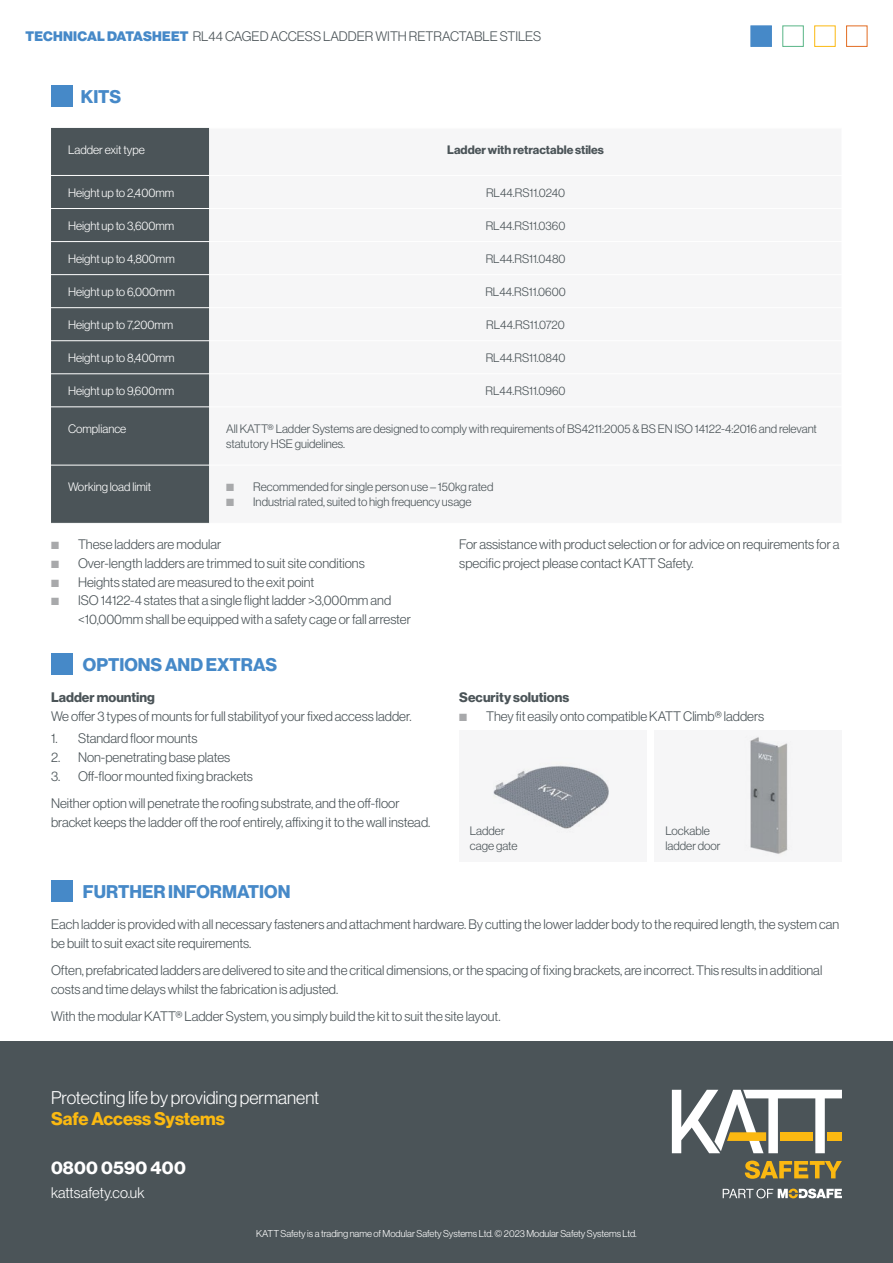
<style>
.page{position:relative;width:893px;height:1263px;background:#fff}
.page>*{position:absolute;margin:0;border:0;box-sizing:border-box;transform-origin:0 0}
.t1{font:18px "N Haas Grotesk DS Pro 75 Bd";color:#4689c8}
.t2{font:18px "N Haas Grotesk DS Pro 45 Lt";color:#fff}
.t3{font:18px "N Haas Grotesk DS Pro 75 Bd";color:#fbb911}
.t4{font:18px "N Haas Grotesk DS Pro 75 Bd";letter-spacing:.01em;color:#fff}
.t5{font:15px "N Haas Grotesk DS Pro 45 Lt";color:#fff}
.t6{font:13.5px/18.8px "N Haas Grotesk DS Pro 45 Lt";color:#4b5458}
.t7{font:13.5px "N Haas Grotesk DS Pro 75 Bd";color:#4b5458}
.t8{font:12px/15px "N Haas Grotesk DS Pro 45 Lt";color:#4b5458}
.t9{font:12px "N Haas Grotesk DS Pro 45 Lt";color:#fff}
.t10{font:12px "N Haas Grotesk DS Pro 75 Bd";color:#4b5458}
.t11{font:9.75px "N Haas Grotesk DS Pro 45 Lt";color:#fff}
.s1{font-family:"N Haas Grotesk DS Pro 95 Blk";color:#4689c8}
.s2{color:#a8a9ab}
</style>
<div class="page">
<div style="left:51px;top:85px;width:21px;height:21px;background:#4689c8"></div>
<div style="left:782px;top:26px;width:22px;height:21px;border:1px solid #58b586"></div>
<div style="left:750px;top:26px;width:22px;height:21px;background:#4689c8;border:1px solid #4689c8"></div>
<div style="left:814px;top:26px;width:22px;height:21px;border:1px solid #fbb911"></div>
<div style="left:846px;top:26px;width:21px;height:21px;border:1px solid #e26c22"></div>
<div style="left:0;top:1042px;width:893px;height:221px;background:#4b5458"></div>
<svg style="left:672px;top:1090px;width:170px;height:63px"></svg>
<div style="left:780px;top:1132px;width:33px;height:9px;background:#fbb811"></div>
<div style="left:827px;top:1132px;width:15px;height:9px;background:#fbb811"></div>
<svg style="left:745px;top:1160px;width:97px;height:19px"></svg>
<svg style="left:723px;top:1188px;width:119px;height:10px"></svg>
<div style="left:51px;top:128px;width:158px;height:395px;background:#4b5458"></div>
<hr style="left:51px;top:175px;width:158px;height:1px;background:#fff">
<hr style="left:51px;top:208px;width:158px;height:1px;background:#fff">
<hr style="left:51px;top:241px;width:158px;height:1px;background:#fff">
<hr style="left:51px;top:274px;width:158px;height:1px;background:#fff">
<hr style="left:51px;top:307px;width:158px;height:1px;background:#fff">
<hr style="left:51px;top:340px;width:158px;height:1px;background:#fff">
<hr style="left:51px;top:373px;width:158px;height:1px;background:#fff">
<hr style="left:51px;top:406px;width:158px;height:1px;background:#fff">
<hr style="left:51px;top:465px;width:158px;height:1px;background:#fff">
<div style="left:51px;top:654px;width:21px;height:21px;background:#4689c8"></div>
<div style="left:655px;top:730px;width:187px;height:132px;background:#f6f6f7"></div>
<img style="left:750px;top:737px;width:38px;height:117px">
<div style="left:459px;top:730px;width:187px;height:132px;background:#f6f6f7"></div>
<img style="left:493px;top:765px;width:116px;height:64px">
<div style="left:51px;top:880px;width:21px;height:21px;background:#4689c8"></div>
<p class="t6" style="left:26px;top:27px;width:517px"><span class="s1">TECHNICAL DATASHEET</span> RL44 CAGED ACCESS LADDER WITH RETRACTABLE STILES</p>
<h1 class="t1" style="left:81px;top:86px;width:42px">KITS</h1>
<p class="t9" style="left:68px;top:143px;width:78px">Ladder exit type</p>
<p class="t10" style="left:447px;top:143px;width:158px">Ladder with retractable stiles</p>
<p class="t9" style="left:68px;top:186px;width:108px">Height up to 2,400mm</p>
<p class="t8" style="left:486px;top:185px;width:81px">RL44.RS11.0240</p>
<p class="t9" style="left:68px;top:219px;width:108px">Height up to 3,600mm</p>
<p class="t8" style="left:486px;top:218px;width:81px">RL44.RS11.0360</p>
<p class="t9" style="left:68px;top:252px;width:108px">Height up to 4,800mm</p>
<p class="t8" style="left:486px;top:251px;width:81px">RL44.RS11.0480</p>
<p class="t9" style="left:68px;top:285px;width:108px">Height up to 6,000mm</p>
<p class="t8" style="left:485px;top:284px;width:82px">RL44.RS11.0600</p>
<p class="t9" style="left:68px;top:318px;width:107px">Height up to 7,200mm</p>
<p class="t8" style="left:486px;top:317px;width:80px">RL44.RS11.0720</p>
<p class="t9" style="left:68px;top:351px;width:108px">Height up to 8,400mm</p>
<p class="t8" style="left:486px;top:350px;width:81px">RL44.RS11.0840</p>
<p class="t9" style="left:68px;top:384px;width:108px">Height up to 9,600mm</p>
<p class="t8" style="left:486px;top:383px;width:81px">RL44.RS11.0960</p>
<p class="t9" style="left:68px;top:422px;width:60px">Compliance</p>
<p class="t8" style="left:226px;top:421px;width:592px">All KATT® Ladder Systems are designed to comply with requirements of BS4211:2005 &amp; BS EN ISO 14122-4:2016 and relevant statutory HSE guidelines.</p>
<p class="t9" style="left:68px;top:480px;width:85px">Working load limit</p>
<p class="t8" style="left:226px;top:480px;width:269px"><span class="s2">■</span> Recommended for single person use – 150kg rated</p>
<p class="t8" style="left:226px;top:495px;width:247px"><span class="s2">■</span> Industrial rated, suited to high frequency usage</p>
<p class="t6" style="left:51px;top:535px;width:172px"><span class="s2">■</span> These ladders are modular</p>
<p class="t6" style="left:51px;top:554px;width:315px"><span class="s2">■</span> Over-length ladders are trimmed to suit site conditions</p>
<p class="t6" style="left:51px;top:573px;width:265px"><span class="s2">■</span> Heights stated are measured to the exit point</p>
<p class="t6" style="left:78px;top:591px;width:334px;text-indent:-27px"><span class="s2">■</span> ISO 14122-4 states that a single flight ladder &gt;3,000mm and &lt;10,000mm shall be equipped with a safety cage or fall arrester</p>
<h1 class="t1" style="left:83px;top:654px;width:196px">OPTIONS AND EXTRAS</h1>
<p class="t7" style="left:51px;top:689px;width:105px">Ladder mounting</p>
<p class="t6" style="left:51px;top:706px;width:362px">We offer 3 types of mounts for full stabilityof your fixed access ladder.</p>
<p class="t6" style="left:51px;top:729px;width:148px">1. Standard floor mounts</p>
<p class="t6" style="left:51px;top:748px;width:181px">2. Non-penetrating base plates</p>
<p class="t6" style="left:51px;top:762px;width:350px;line-height:27.3px">3. Off-floor mounted fixing brackets<br>Neither option will penetrate the roofing substrate, and the off-floor</p>
<p class="t6" style="left:51px;top:812px;width:381px">bracket keeps the ladder off the roof entirely, affixing it to the wall instead.</p>
<p class="t6" style="left:459px;top:535px;width:382px">For assistance with product selection or for advice on requirements for a specific project please contact KATT Safety.</p>
<p class="t7" style="left:459px;top:689px;width:111px">Security solutions</p>
<p class="t6" style="left:459px;top:706px;width:306px"><span class="s2">■</span> They fit easily onto compatible KATT Climb® ladders</p>
<p class="t8" style="left:470px;top:824px;width:49px">Ladder cage gate</p>
<p class="t8" style="left:665px;top:824px;width:57px">Lockable ladder door</p>
<h1 class="t1" style="left:83px;top:881px;width:209px">FURTHER INFORMATION</h1>
<p class="t6" style="left:51px;top:915px;width:790px">Each ladder is provided with all necessary fasteners and attachment hardware. By cutting the lower ladder body to the required length, the system can be built to suit exact site requirements.</p>
<p class="t6" style="left:51px;top:961px;width:773px">Often, prefabricated ladders are delivered to site and the critical dimensions, or the spacing of fixing brackets, are incorrect. This results in additional costs and time delays whilst the fabrication is adjusted.</p>
<p class="t6" style="left:51px;top:1007px;width:451px">With the modular KATT® Ladder System, you simply build the kit to suit the site layout.</p>
<h1 class="t2" style="left:51px;top:1087px;width:270px">Protecting life by providing permanent</h1>
<h1 class="t3" style="left:51px;top:1108px;width:175px">Safe Access Systems</h1>
<h1 class="t4" style="left:51px;top:1157px;width:136px">0800 0590 400</h1>
<p class="t5" style="left:51px;top:1185px;width:95px">kattsafety.co.uk</p>
<p class="t11" style="left:256px;top:1228px;width:382px">KATT Safety is a trading name of Modular Safety Systems Ltd. © 2023 Modular Safety Systems Ltd.</p>
</div>
